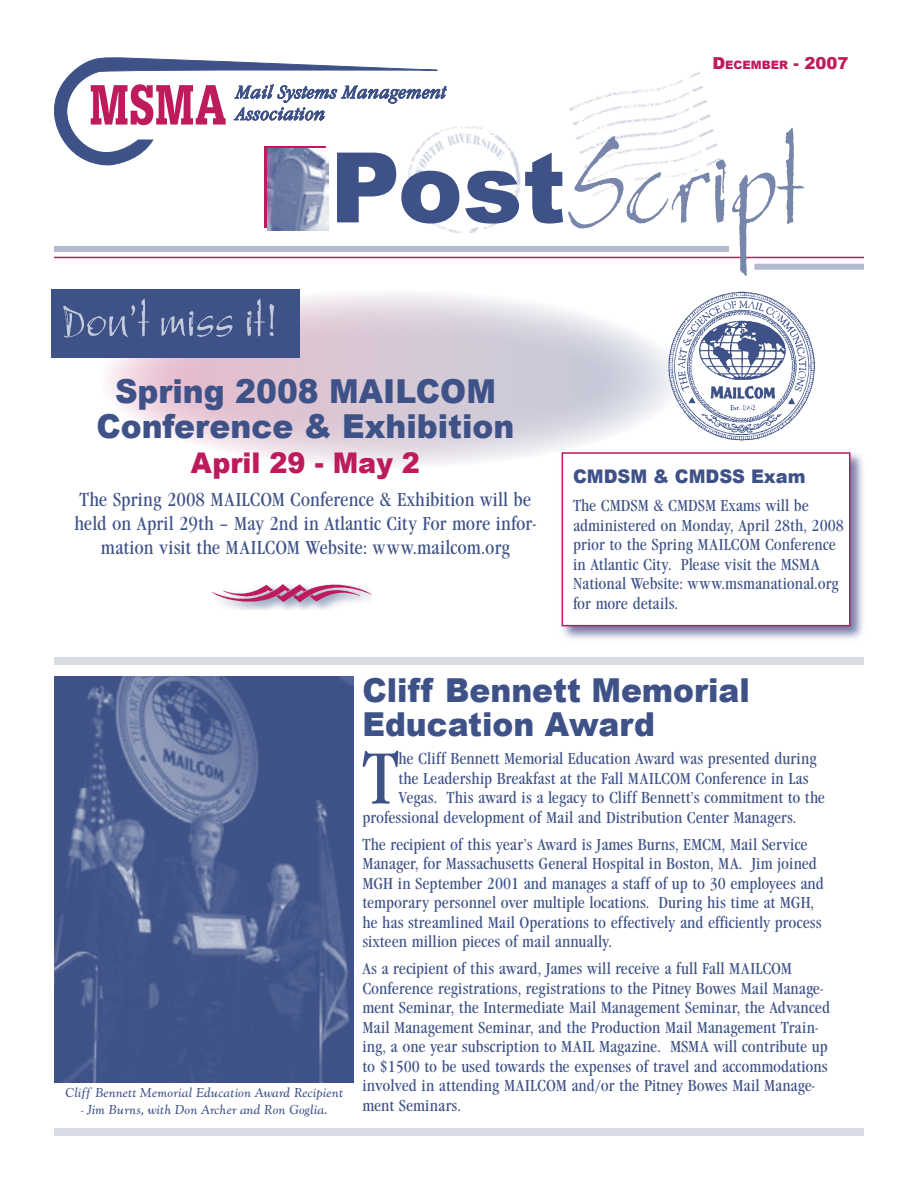
<style>
.page{position:relative;width:918px;height:1188px;background:#fff}
.page>*{position:absolute;margin:0;border:0;box-sizing:border-box;transform-origin:0 0}
.t1{font:120px "Bergell Let Plain";color:#7886ac}
.t2{font:74.85px "Garamond Condensed Book DTC";color:#3e5288}
.t3{font:47.25px "Bergell Let Plain";color:#c5cbdb;scale:1.1 1}
.t4{font:900 33px/34.5px "Arial";color:#3e5288;scale:.95 1}
.t5{font:900 28.5px "Arial";color:#bd1b5c;scale:.95 1}
.t6{font:19.5px/24px "Garamond Condensed Book DTC";color:#3e5288;text-align:center}
.t7{font:900 18.75px "Arial";color:#3e5288;scale:.95 1}
.t8{font:16.5px/19.5px "Garamond Condensed Book DTC";color:#3e5288}
.t9{font:13.5px "Goudy Catalogue Italic DTC";color:#3e5288}
.t10{font:900 11.55px "Arial";color:#bd1b5c}
.s1{font-size:16.5px}
.s2{font-family:"Arial";font-weight:900;font-size:97.5px;color:#3e5288}
</style>
<div class="page">
<div style="left:265px;top:146px;width:61px;height:82px;background:#bd1b5c"></div>
<img style="left:408px;top:72px;width:313px;height:161px">
<hr style="left:54px;top:257px;width:810px;height:1px;background:#bd1b5c">
<svg style="left:54px;top:57px;width:393px;height:108px"></svg>
<div style="left:54px;top:246px;width:675px;height:6px;background:#b2bacf"></div>
<div style="left:754px;top:264px;width:110px;height:6px;background:#b2bacf"></div>
<img style="left:267px;top:149px;width:62px;height:82px">
<img style="left:670px;top:292px;width:146px;height:149px">
<svg style="left:99px;top:289px;width:586px;height:179px;background:#dfd3de"></svg>
<div style="left:52px;top:289px;width:248px;height:68px;background:#3e5288"></div>
<div style="left:54px;top:658px;width:810px;height:7px;background:#d6dbe6"></div>
<img style="left:54px;top:676px;width:299px;height:407px">
<div style="left:54px;top:1128px;width:810px;height:7px;background:#d6dbe6"></div>
<div style="left:558px;top:449px;width:309px;height:194px;background:#3e5288;opacity:.75"></div>
<div style="left:562px;top:453px;width:288px;height:173px;background:#fff"></div>
<div style="left:562px;top:452px;width:288px;height:174px;border:2px solid #bd1b5c"></div>
<div style="left:210px;top:585px;width:162px;height:25px;background:#3e5288;opacity:.75"></div>
<img style="left:210px;top:585px;width:162px;height:18px">
<p class="t10" style="left:712px;top:57px;width:138px"><span class="s1">D</span>ECEMBER <span class="s1">- 2007</span></p>
<h3 class="t3" style="left:61px;top:292px;width:200px">Don’t miss it!</h3>
<h1 class="t1" style="left:330px;top:111px;width:474px"><span class="s2">Post</span>Script</h1>
<h3 class="t4" style="left:96px;top:373px;width:442px;text-align:center">Spring 2008 MAILCOM<br>Conference &amp; Exhibition</h3>
<h3 class="t5" style="left:191px;top:443px;width:243px">April 29 - May 2</h3>
<p class="t6" style="left:75px;top:488px;width:463px">The Spring 2008 MAILCOM Conference &amp; Exhibition will be held on April 29th – May 2nd in Atlantic City For more infor&shy;mation visit the MAILCOM Website: www.mailcom.org</p>
<p class="t7" style="left:573px;top:463px;width:246px">CMDSM &amp; CMDSS Exam</p>
<p class="t8" style="left:573px;top:496px;width:272px">The CMDSM &amp; CMDSM Exams will be administered on Monday, April 28th, 2008 prior to the Spring MAILCOM Conference in Atlantic City. Please visit the MSMA National Website: www.msmanational.org for more details.</p>
<p class="t9" style="left:65px;top:1085px;width:279px">Cliff Bennett Memorial Education Award Recipient</p>
<p class="t9" style="left:81px;top:1102px;width:248px">- Jim Burns, with Don Archer and Ron Goglia.</p>
<h3 class="t4" style="left:362px;top:672px;width:409px">Cliff Bennett Memorial<br>Education Award</h3>
<h2 class="t2" style="left:362px;top:737px;width:38px">T</h2>
<p class="t8" style="left:398px;top:749px;width:420px">he Cliff Bennett Memorial Education Award was presented during</p>
<p class="t8" style="left:398px;top:769px;width:412px">the Leadership Breakfast at the Fall MAILCOM Conference in Las</p>
<p class="t8" style="left:398px;top:788px;width:428px">Vegas. This award is a legacy to Cliff Bennett’s commitment to the</p>
<p class="t8" style="left:362px;top:808px;width:436px">professional development of Mail and Distribution Center Managers.</p>
<p class="t8" style="left:362px;top:835px;width:463px">The recipient of this year’s Award is James Burns, EMCM, Mail Service Manager, for Massachusetts General Hospital in Boston, MA. Jim joined MGH in September 2001 and manages a staff of up to 30 employees and temporary personnel over multiple locations. During his time at MGH, he has streamlined Mail Operations to effectively and efficiently process sixteen million pieces of mail annually.</p>
<p class="t8" style="left:362px;top:959px;width:469px">As a recipient of this award, James will receive a full Fall MAILCOM Conference registrations, registrations to the Pitney Bowes Mail Manage&shy;ment Seminar, the Intermediate Mail Management Seminar, the Advanced Mail Management Seminar, and the Production Mail Management Train&shy;ing, a one year subscription to MAIL Magazine. MSMA will contribute up to $1500 to be used towards the expenses of travel and accommodations involved in attending MAILCOM and/or the Pitney Bowes Mail Manage&shy;ment Seminars.</p>
</div>
